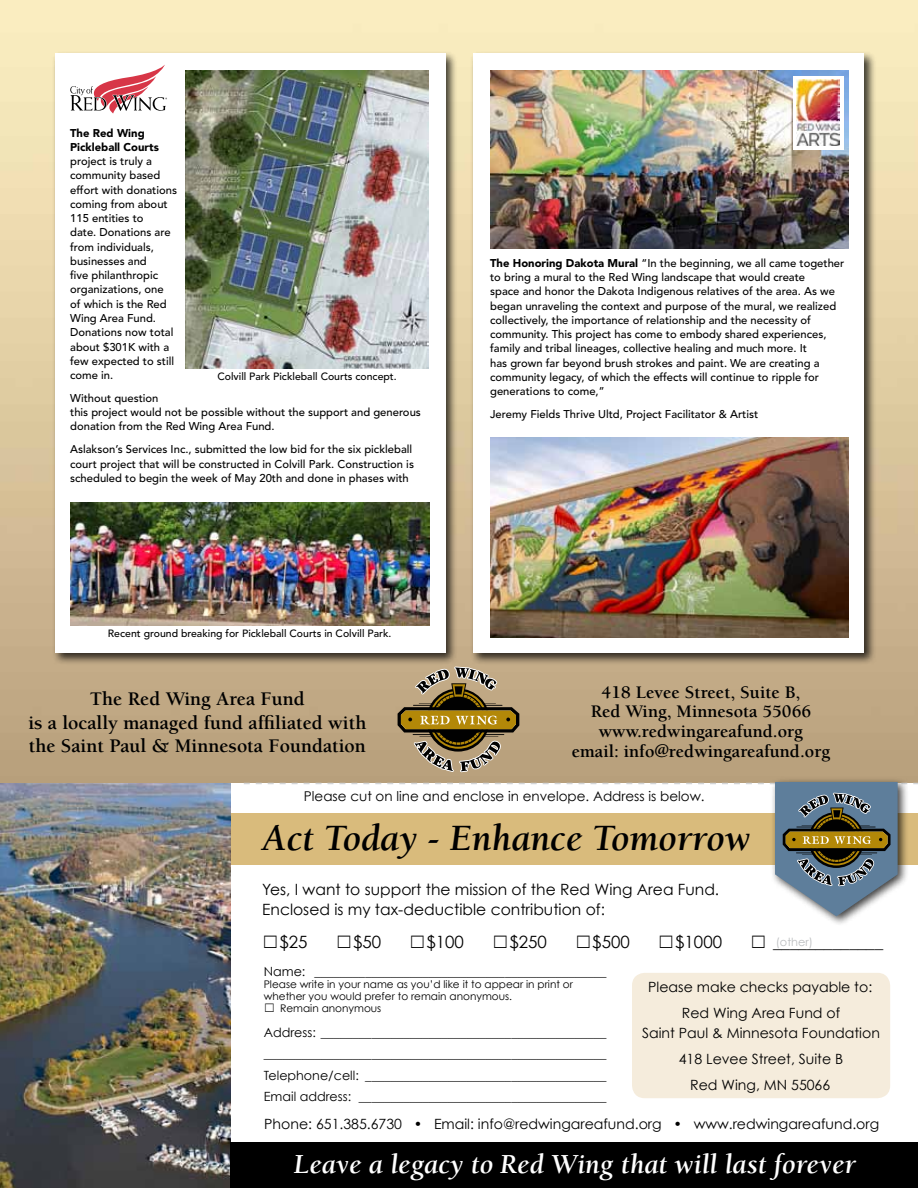
<style>
.page{position:relative;width:918px;height:1188px;background:#fff}
.page>*{position:absolute;margin:0;border:0;box-sizing:border-box;transform-origin:0 0}
.t1{font:italic 700 38.1px "Berkeley";color:#000}
.t2{font:italic 700 28.2px "Berkeley";color:#fff}
.t3{font:700 19.8px/23.1px "Berkeley";color:#000;text-align:center}
.t4{font:700 18.15px/19.8px "Berkeley";color:#000;text-align:center}
.t5{font:16.95px "Century Gothic";color:#000}
.t6{font:15.45px/19.8px "Century Gothic";color:#000}
.t7{font:14.1px/26.1px "Century Gothic";color:#000;text-align:center}
.t8{font:13.5px "Century Gothic";color:#000}
.t9{font:12.75px/21.3px "Century Gothic";color:#000;text-align:justify}
.t10{font:500 11.25px/14.2px "Avenir";color:#000}
.t11{font:900 11.25px/14.2px "Avenir";color:#000}
.t12{font:11.25px "Century Gothic";color:#bcbec0}
.t13{font:10.5px/12px "Century Gothic";color:#000}
.t14{font:500 10.5px "Avenir";color:#000}
.s1{font-weight:900}
</style>
<div class="page">
<img style="left:0;top:0;width:918px;height:784px">
<div style="left:632px;top:973px;width:258px;height:125px;background:#f5ecdc;border-radius:13px"></div>
<img style="left:0;top:784px;width:230px;height:404px">
<div style="left:230px;top:1143px;width:688px;height:45px;background:#000"></div>
<div style="left:770px;top:777px;width:139px;height:150px;background:#000;opacity:.75"></div>
<svg style="left:244px;top:782px;width:674px;height:134px"></svg>
<div style="left:52px;top:51px;width:406px;height:614px;background:#000;opacity:.75"></div>
<div style="left:55px;top:54px;width:391px;height:599px;background:#fff"></div>
<div style="left:470px;top:51px;width:407px;height:614px;background:#000;opacity:.75"></div>
<div style="left:473px;top:54px;width:391px;height:599px;background:#fff"></div>
<img style="left:490px;top:438px;width:358px;height:200px">
<img style="left:490px;top:71px;width:358px;height:178px">
<svg style="left:398px;top:666px;width:121px;height:106px;background:#948056"></svg>
<div style="left:793px;top:76px;width:51px;height:74px;background:#fff"></div>
<img style="left:797px;top:80px;width:43px;height:66px">
<img style="left:185px;top:71px;width:243px;height:297px">
<img style="left:70px;top:502px;width:359px;height:123px">
<svg style="left:70px;top:65px;width:97px;height:48px"></svg>
<p class="t11" style="left:70px;top:126px;width:90px">The Red Wing<br>Pickleball Courts</p>
<p class="t10" style="left:70px;top:154px;width:108px">project is truly a community based effort with donations coming from about<br>115 entities to<br>date. Donations are from individuals, businesses and<br>five philanthropic organizations, one<br>of which is the Red<br>Wing Area Fund.<br>Donations now total about $301K with a few expected to still come in.</p>
<p class="t10" style="left:70px;top:391px;width:352px">Without question<br>this project would not be possible without the support and generous donation from the Red Wing Area Fund.</p>
<p class="t10" style="left:70px;top:443px;width:345px">Aslakson’s Services Inc., submitted the low bid for the six pickleball court project that will be constructed in Colvill Park. Construction is scheduled to begin the week of May 20th and done in phases with</p>
<p class="t14" style="left:217px;top:370px;width:181px">Colvill Park Pickleball Courts concept.</p>
<p class="t14" style="left:108px;top:627px;width:285px">Recent ground breaking for Pickleball Courts in Colvill Park.</p>
<h3 class="t3" style="left:28px;top:688px;width:340px">The Red Wing Area Fund<br>is a locally managed fund affiliated with the Saint Paul &amp; Minnesota Foundation</h3>
<p class="t10" style="left:490px;top:256px;width:356px"><span class="s1">The Honoring Dakota Mural</span> “In the beginning, we all came together to bring a mural to the Red Wing landscape that would create<br>space and honor the Dakota Indigenous relatives of the area. As we began unraveling the context and purpose of the mural, we realized collectively, the importance of relationship and the necessity of community. This project has come to embody shared experiences, family and tribal lineages, collective healing and much more. It<br>has grown far beyond brush strokes and paint. We are creating a community legacy, of which the effects will continue to ripple for generations to come,”</p>
<p class="t10" style="left:490px;top:407px;width:270px">Jeremy Fields Thrive Ultd, Project Facilitator &amp; Artist</p>
<h3 class="t4" style="left:572px;top:682px;width:260px">418 Levee Street, Suite B,<br>Red Wing, Minnesota 55066 www.redwingareafund.org<br>email: info@redwingareafund.org</h3>
<p class="t8" style="left:304px;top:788px;width:402px">Please cut on line and enclose in envelope. Address is below.</p>
<h1 class="t1" style="left:262px;top:818px;width:490px">Act Today - Enhance Tomorrow</h1>
<h3 class="t6" style="left:262px;top:879px;width:459px">Yes, I want to support the mission of the Red Wing Area Fund.<br>Enclosed is my tax-deductible contribution of:</h3>
<h3 class="t5" style="left:262px;top:932px;width:47px">□$25</h3>
<h3 class="t5" style="left:336px;top:932px;width:47px">□$50</h3>
<h3 class="t5" style="left:409px;top:932px;width:56px">□$100</h3>
<h3 class="t5" style="left:492px;top:932px;width:56px">□$250</h3>
<h3 class="t5" style="left:575px;top:932px;width:56px">□$500</h3>
<h3 class="t5" style="left:658px;top:932px;width:66px">□$1000</h3>
<h3 class="t5" style="left:750px;top:932px;width:134px">□ _____________</h3>
<p class="t12" style="left:776px;top:935px;width:39px">(other)</p>
<p class="t9" style="left:264px;top:960px;width:344px">Name: ______________________________________________</p>
<p class="t13" style="left:264px;top:978px;width:311px">Please write in your name as you’d like it to appear in print or whether you would prefer to remain anonymous.</p>
<p class="t13" style="left:264px;top:1002px;width:119px">□ Remain anonymous</p>
<p class="t9" style="left:264px;top:1022px;width:344px">Address: _____________________________________________ ______________________________________________________ Telephone/cell: ______________________________________ Email address: _______________________________________</p>
<p class="t7" style="left:648px;top:973px;width:225px">Please make checks payable to:<br>Red Wing Area Fund of</p>
<p class="t7" style="left:642px;top:1019px;width:239px">Saint Paul &amp; Minnesota Foundation<br>418 Levee Street, Suite B<br>Red Wing, MN 55066</p>
<p class="t7" style="left:264px;top:1111px;width:617px">Phone: 651.385.6730 • Email: info@redwingareafund.org • www.redwingareafund.org</p>
<h2 class="t2" style="left:294px;top:1149px;width:564px">Leave a legacy to Red Wing that will last forever</h2>
</div>
